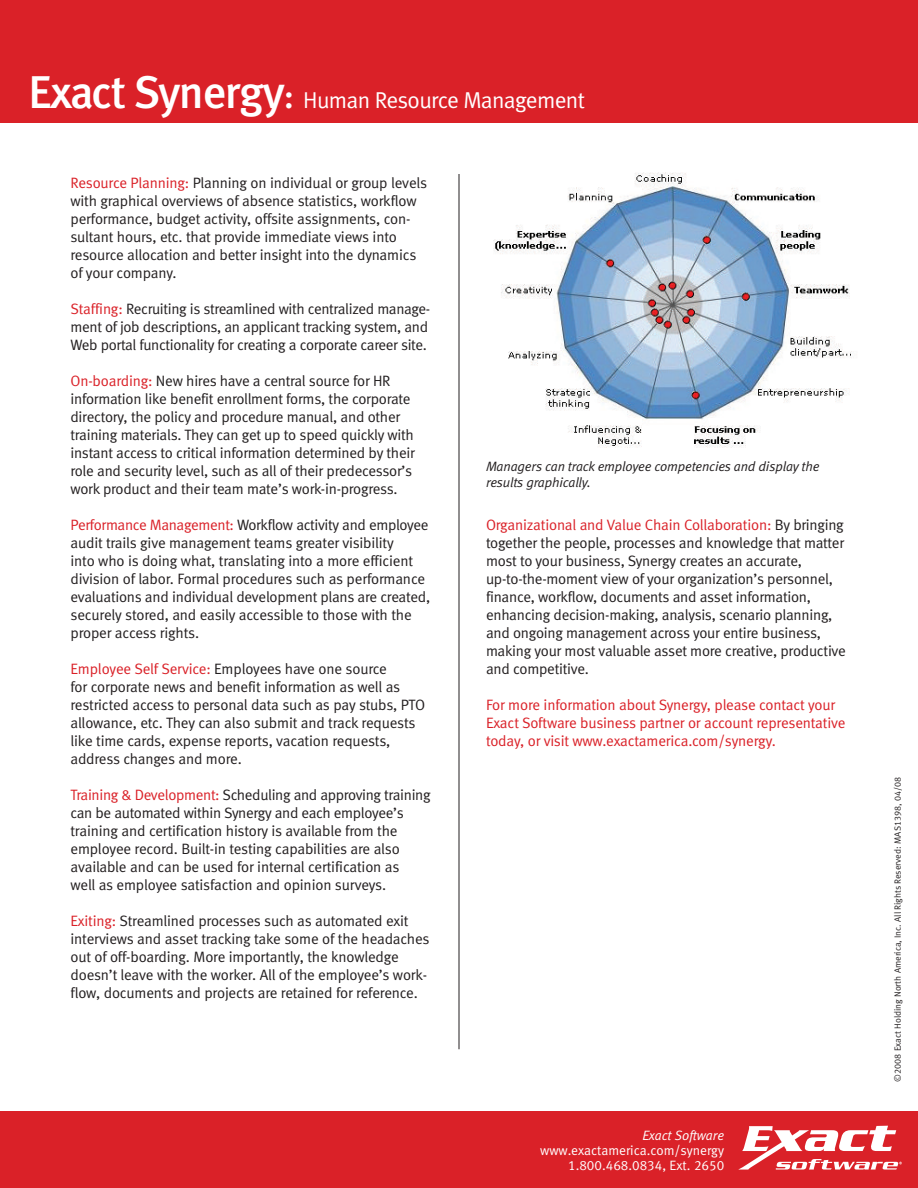
<style>
.page{position:relative;width:918px;height:1188px;background:#fff}
.page>*{position:absolute;margin:0;border:0;box-sizing:border-box;transform-origin:0 0}
.t1{font:22.95px "Meta Normal LF";letter-spacing:-.03em;color:#fff}
.t2{font:15px/18px "Meta Normal LF";letter-spacing:-.015em;color:#231f20}
.t3{font:15px/18px "Meta Normal LF";letter-spacing:-.01em;color:#da2128}
.t4{font:italic 13.5px/16.5px "Meta Normal LF";letter-spacing:-.01em;color:#231f20}
.t5{font:13.5px/15px "Meta Normal LF";color:#fff;text-align:right}
.t6{font:italic 13.5px "Meta Normal LF";color:#fff}
.t7{font:9px "Meta Normal LF";color:#231f20}
.s1{font-family:"Meta Medium LF";font-size:45.9px}
.s2{font-family:"Meta Medium LF";font-size:35.1px}
.s3{color:#da2128}
</style>
<div class="page">
<hr style="left:459px;top:174px;width:1px;height:875px;background:#231f20">
<div style="left:0;top:0;width:918px;height:123px;background:#da2128"></div>
<div style="left:0;top:1111px;width:918px;height:77px;background:#da2128"></div>
<svg style="left:738px;top:1126px;width:164px;height:44px"></svg>
<img style="left:493px;top:172px;width:361px;height:276px">
<h1 class="t1" style="left:28px;top:87px;width:558px"><span class="s1">Exact Synergy</span><span class="s2">:</span> Human Resource Management</h1>
<p class="t2" style="left:70px;top:174px;width:358px"><span class="s3">Resource Planning:</span> Planning on individual or group levels with graphical overviews of absence statistics, workflow performance, budget activity, offsite assignments, con&shy;sultant hours, etc. that provide immediate views into resource allocation and better insight into the dynamics of your company.</p>
<p class="t2" style="left:70px;top:300px;width:361px"><span class="s3">Staffing:</span> Recruiting is streamlined with centralized manage&shy;ment of job descriptions, an applicant tracking system, and<br>Web portal functionality for creating a corporate career site.</p>
<p class="t2" style="left:70px;top:372px;width:346px"><span class="s3">On-boarding:</span> New hires have a central source for HR information like benefit enrollment forms, the corporate directory, the policy and procedure manual, and other training materials. They can get up to speed quickly with instant access to critical information determined by their role and security level, such as all of their predecessor’s work product and their team mate’s work-in-progress.</p>
<p class="t2" style="left:70px;top:516px;width:361px"><span class="s3">Performance Management:</span> Workflow activity and employee audit trails give management teams greater visibility<br>into who is doing what, translating into a more efficient division of labor. Formal procedures such as performance evaluations and individual development plans are created, securely stored, and easily accessible to those with the proper access rights.</p>
<p class="t2" style="left:70px;top:660px;width:356px"><span class="s3">Employee Self Service:</span> Employees have one source<br>for corporate news and benefit information as well as restricted access to personal data such as pay stubs, PTO allowance, etc. They can also submit and track requests like time cards, expense reports, vacation requests, address changes and more.</p>
<p class="t2" style="left:71px;top:786px;width:362px"><span class="s3">Training &amp; Development:</span> Scheduling and approving training can be automated within Synergy and each employee’s training and certification history is available from the employee record. Built-in testing capabilities are also available and can be used for internal certification as<br>well as employee satisfaction and opinion surveys.</p>
<p class="t2" style="left:71px;top:912px;width:361px"><span class="s3">Exiting:</span> Streamlined processes such as automated exit interviews and asset tracking take some of the headaches out of off-boarding. More importantly, the knowledge doesn’t leave with the worker. All of the employee’s work&shy;flow, documents and projects are retained for reference.</p>
<p class="t4" style="left:486px;top:458px;width:335px">Managers can track employee competencies and display the results graphically.</p>
<p class="t2" style="left:486px;top:516px;width:361px"><span class="s3">Organizational and Value Chain Collaboration:</span> By bringing together the people, processes and knowledge that matter most to your business, Synergy creates an accurate, up-to-the-moment view of your organization’s personnel, finance, workflow, documents and asset information, enhancing decision-making, analysis, scenario planning, and ongoing management across your entire business, making your most valuable asset more creative, productive and competitive.</p>
<p class="t3" style="left:486px;top:696px;width:361px">For more information about Synergy, please contact your<br>Exact Software business partner or account representative today, or visit www.exactamerica.com/synergy.</p>
<p class="t6" style="left:643px;top:1128px;width:83px">Exact Software</p>
<p class="t5" style="left:540px;top:1143px;width:186px">www.exactamerica.com/synergy<br>1.800.468.0834, Ext. 2650</p>
<p class="t7" style="left:893px;top:1082px;width:306px;rotate:-90deg">©2008 Exact Holding North America, Inc. All Rights Reserved: MAS1398, 04/08</p>
</div>
